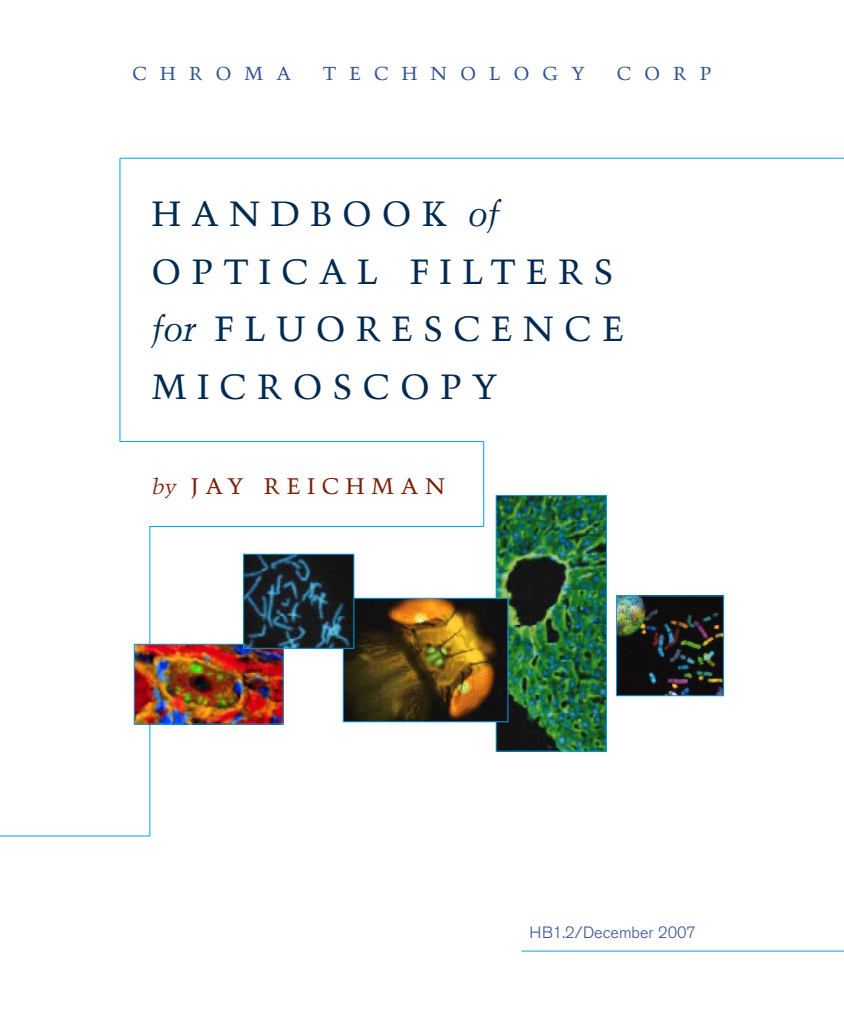
<style>
.page{position:relative;width:844px;height:1013px;background:#fff}
.page>*{position:absolute;margin:0;border:0;box-sizing:border-box;transform-origin:0 0}
.t1{font:35px/57.5px "Trump Mediaeval";letter-spacing:.3em;color:#002a51}
.t2{font:22.5px "Trump Mediaeval";letter-spacing:.3em;color:#7b1f04}
.t3{font:18.75px "Trump Mediaeval";letter-spacing:.7em;color:#315297}
.t4{font:300 16.25px "Akzidenz Grotesk BE";color:#315297}
.s1{font-style:italic}
.s2{font-style:italic;font-size:21.25px}
</style>
<div class="page">
<hr style="left:120px;top:441px;width:363px;height:1px;background:#00a2e6">
<hr style="left:521px;top:950px;width:323px;height:1px;background:#00a2e6">
<hr style="left:120px;top:158px;width:724px;height:1px;background:#00a2e6">
<hr style="left:150px;top:526px;width:333px;height:1px;background:#00a2e6">
<hr style="left:149px;top:526px;width:1px;height:310px;background:#00a2e6">
<hr style="left:483px;top:441px;width:1px;height:86px;background:#00a2e6">
<hr style="left:120px;top:158px;width:1px;height:284px;background:#00a2e6">
<img style="left:498px;top:497px;width:107px;height:252px">
<div style="left:496px;top:495px;width:111px;height:256px;border:1px solid #00a2e6"></div>
<img style="left:618px;top:597px;width:104px;height:97px">
<div style="left:616px;top:595px;width:108px;height:101px;border:1px solid #00a2e6"></div>
<img style="left:136px;top:646px;width:145px;height:76px">
<div style="left:134px;top:644px;width:149px;height:80px;border:1px solid #00a2e6"></div>
<img style="left:345px;top:600px;width:161px;height:120px">
<div style="left:343px;top:598px;width:165px;height:124px;border:1px solid #00a2e6"></div>
<img style="left:245px;top:556px;width:107px;height:90px">
<div style="left:243px;top:554px;width:111px;height:94px;border:1px solid #00a2e6"></div>
<hr style="left:0;top:835px;width:150px;height:1px;background:#00a2e6">
<p class="t3" style="left:133px;top:62px;width:160px">CHROMA</p>
<p class="t3" style="left:323px;top:62px;width:263px">TECHNOLOGY</p>
<p class="t3" style="left:617px;top:62px;width:96px">CORP</p>
<p class="t1" style="left:152px;top:185px;width:473px">HANDBOOK <span class="s1">of<br></span>OPTICAL FILTERS <span class="s1">for</span> FLUORESCENCE<br>MICROSCOPY</p>
<p class="t2" style="left:152px;top:472px;width:295px"><span class="s2">by</span> JAY REICHMAN</p>
<p class="t4" style="left:529px;top:923px;width:168px">HB1.2/December 2007</p>
</div>
